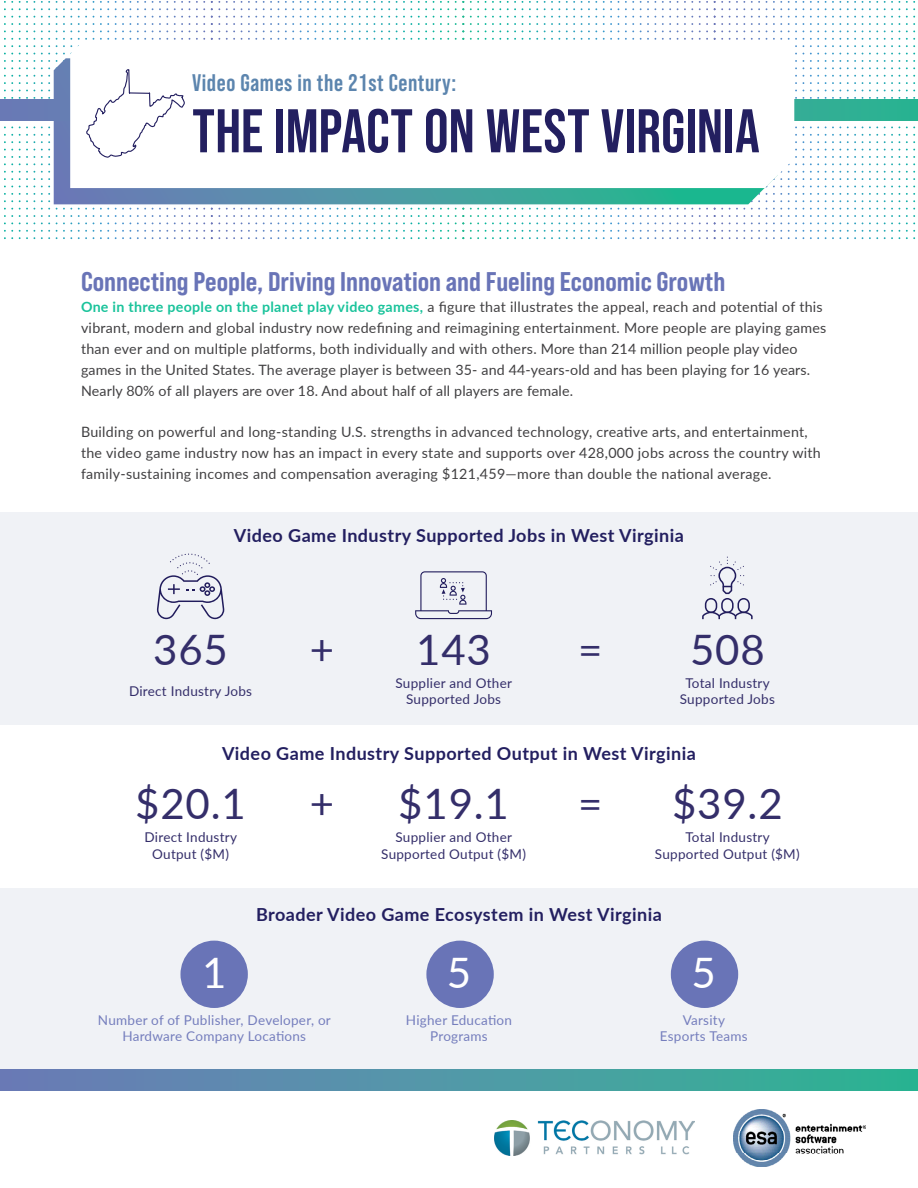
<style>
.page{position:relative;width:918px;height:1188px;background:#fff}
.page>*{position:absolute;margin:0;border:0;box-sizing:border-box;transform-origin:0 0}
.t1{font:700 61.5px "Bebas Neue Pro";color:#231f60}
.t2{font:42px "Lato";letter-spacing:.02em;color:#342e6a}
.t3{font:42px "Lato";color:#fff}
.t4{font:27px "Bebas Neue Pro Sm E Eb";color:#6974b7}
.t5{font:700 24px "Bebas Neue Pro";letter-spacing:.025em;color:#5c85ae}
.t6{font:700 18px "Lato";letter-spacing:.025em;color:#231f60}
.t7{font:14.25px/21px "Lato";letter-spacing:.02em;color:#414042}
.t8{font:13.5px/16.2px "Lato";letter-spacing:.02em;color:#342e6a;text-align:center}
.t9{font:13.5px/16.2px "Lato";letter-spacing:.02em;color:#757ebd;text-align:center}
.s1{font-weight:700;color:#1ac39b}
</style>
<div class="page">
<div style="left:0;top:512px;width:918px;height:213px;background:#f0f2f6"></div>
<div style="left:0;top:888px;width:918px;height:192px;background:#f0f2f6"></div>
<div style="left:180px;top:941px;width:68px;height:67px;background:#6974b7;border-radius:50%"></div>
<div style="left:426px;top:941px;width:68px;height:67px;background:#6974b7;border-radius:50%"></div>
<div style="left:671px;top:941px;width:67px;height:67px;background:#6974b7;border-radius:50%"></div>
<svg style="left:536px;top:1px;width:179px;height:2px"></svg>
<svg style="left:34px;top:1px;width:179px;height:2px"></svg>
<svg style="left:736px;top:1px;width:179px;height:2px"></svg>
<svg style="left:285px;top:1px;width:179px;height:2px"></svg>
<svg style="left:54px;top:58px;width:721px;height:146px;background:#509aa7"></svg>
<svg style="left:0;top:99px;width:918px;height:21px;background:#439d9f"></svg>
<div style="left:0;top:1069px;width:918px;height:21px;background:linear-gradient(to right,#6e7bb8,#2eb593)"></div>
<svg style="left:70px;top:45px;width:724px;height:143px"></svg>
<svg style="left:156px;top:553px;width:69px;height:66px"></svg>
<svg style="left:415px;top:571px;width:77px;height:48px"></svg>
<svg style="left:702px;top:557px;width:51px;height:62px"></svg>
<img style="left:495px;top:1120px;width:199px;height:36px">
<img style="left:734px;top:1110px;width:132px;height:57px">
<svg style="left:83px;top:68px;width:102px;height:91px"></svg>
<h3 class="t5" style="left:192px;top:68px;width:266px">Video Games in the 21st Century:</h3>
<h1 class="t1" style="left:192px;top:96px;width:569px">THE IMPACT ON WEST VIRGINIA</h1>
<h3 class="t4" style="left:81px;top:265px;width:646px">Connecting People, Driving Innovation and Fueling Economic Growth</h3>
<p class="t7" style="left:81px;top:295px;width:747px"><span class="s1">One in three people on the planet play video games,</span> a figure that illustrates the appeal, reach and potential of this vibrant, modern and global industry now redefining and reimagining entertainment. More people are playing games than ever and on multiple platforms, both individually and with others. More than 214 million people play video games in the United States. The average player is between 35- and 44-years-old and has been playing for 16 years.<br>Nearly 80% of all players are over 18. And about half of all players are female.</p>
<p class="t7" style="left:81px;top:421px;width:741px">Building on powerful and long-standing U.S. strengths in advanced technology, creative arts, and entertainment, the video game industry now has an impact in every state and supports over 428,000 jobs across the country with family-sustaining incomes and compensation averaging $121,459—more than double the national average.</p>
<p class="t6" style="left:234px;top:522px;width:451px">Video Game Industry Supported Jobs in West Virginia</p>
<h2 class="t2" style="left:153px;top:620px;width:76px">365</h2>
<h2 class="t2" style="left:310px;top:620px;width:26px">+</h2>
<h2 class="t2" style="left:416px;top:620px;width:76px">143</h2>
<h2 class="t2" style="left:578px;top:620px;width:26px">=</h2>
<h2 class="t2" style="left:690px;top:620px;width:76px">508</h2>
<p class="t8" style="left:129px;top:682px;width:125px">Direct Industry Jobs</p>
<p class="t8" style="left:395px;top:674px;width:118px">Supplier and Other<br>Supported Jobs</p>
<p class="t8" style="left:680px;top:674px;width:96px">Total Industry<br>Supported Jobs</p>
<p class="t6" style="left:222px;top:740px;width:475px">Video Game Industry Supported Output in West Virginia</p>
<h2 class="t2" style="left:135px;top:774px;width:112px">$20.1</h2>
<h2 class="t2" style="left:310px;top:774px;width:26px">+</h2>
<h2 class="t2" style="left:398px;top:774px;width:112px">$19.1</h2>
<h2 class="t2" style="left:672px;top:774px;width:112px">$39.2</h2>
<h2 class="t2" style="left:578px;top:774px;width:26px">=</h2>
<p class="t8" style="left:145px;top:829px;width:94px">Direct Industry<br>Output ($M)</p>
<p class="t8" style="left:381px;top:829px;width:146px">Supplier and Other<br>Supported Output ($M)</p>
<p class="t8" style="left:655px;top:829px;width:146px">Total Industry<br>Supported Output ($M)</p>
<p class="t6" style="left:256px;top:902px;width:407px">Broader Video Game Ecosystem in West Virginia</p>
<h2 class="t3" style="left:202px;top:943px;width:26px">1</h2>
<h2 class="t3" style="left:447px;top:943px;width:26px">5</h2>
<h2 class="t3" style="left:692px;top:943px;width:26px">5</h2>
<p class="t9" style="left:98px;top:1011px;width:234px">Number of of Publisher, Developer, or<br>Hardware Company Locations</p>
<p class="t9" style="left:406px;top:1011px;width:108px">Higher Education<br>Programs</p>
<p class="t9" style="left:660px;top:1011px;width:89px">Varsity<br>Esports Teams</p>
</div>
